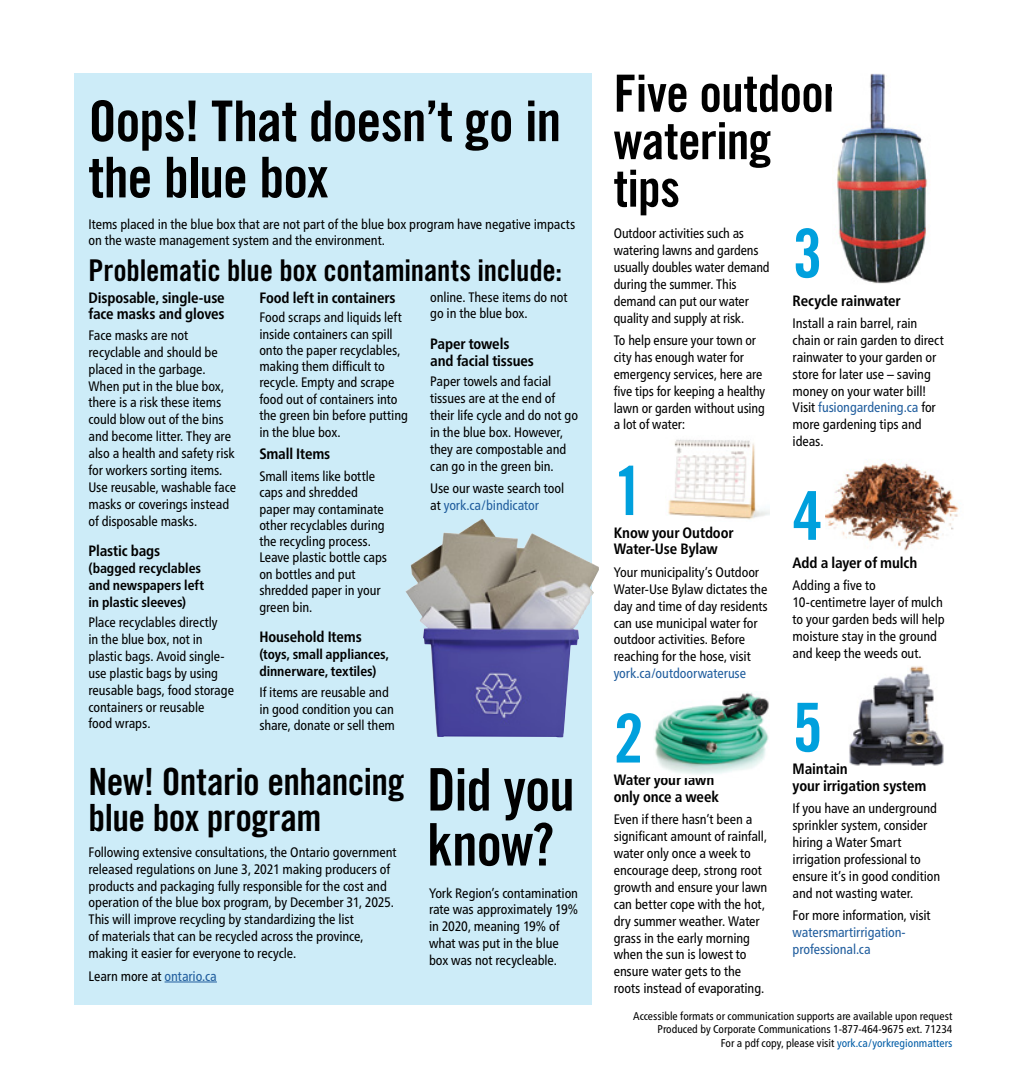
<style>
.page{position:relative;width:1024px;height:1080px;background:#fff}
.page>*{position:absolute;margin:0;border:0;box-sizing:border-box;transform-origin:0 0}
.t1{font:67.5px "Trade Gothic LT Pro Bd Cn 20";color:#00a0dd}
.t2{font:58.75px/55px "Trade Gothic LT Pro Bd Cn 20";letter-spacing:-.02em;color:#000}
.t3{font:56.25px/56.2px "Trade Gothic LT Pro Bd Cn 20";letter-spacing:-.02em;color:#000}
.t4{font:51.25px/47.5px "Trade Gothic LT Pro Bd Cn 20";letter-spacing:-.015em;color:#000}
.t5{font:37.5px/36.2px "Trade Gothic LT Pro Bd Cn 20";letter-spacing:-.015em;color:#000}
.t6{font:30px "Trade Gothic LT Pro Bd Cn 20";letter-spacing:-.01em;color:#000}
.t7{font:700 condensed 15px/16.9px "Frutiger Neue LT Pro";letter-spacing:-.01em;color:#000}
.t8{font:condensed 13.75px/16.9px "Frutiger Neue LT Pro";letter-spacing:-.01em;color:#000}
.t9{font:700 condensed 13.75px/16.9px "Frutiger Neue LT Pro";letter-spacing:-.005em;color:#000}
.t10{font:condensed 13.75px/16.9px "Frutiger Neue LT Pro";letter-spacing:-.01em;color:#215e9e}
.t11{font:condensed 11.25px/13.5px "Frutiger Neue LT Pro";color:#000;text-align:right}
.s1{color:#215e9e}
.s2{color:#000}
.s3{color:#005ca6}
</style>
<div class="page">
<div style="left:74px;top:73px;width:518px;height:932px;background:#cdecf8"></div>
<img style="left:405px;top:519px;width:194px;height:218px">
<hr style="left:165px;top:982px;width:52px;height:1px;background:#215e9e">
<img style="left:668px;top:439px;width:102px;height:81px">
<img style="left:654px;top:692px;width:115px;height:82px">
<img style="left:837px;top:73px;width:91px;height:211px">
<img style="left:825px;top:462px;width:134px;height:89px">
<img style="left:849px;top:666px;width:95px;height:100px">
<h1 class="t3" style="left:89px;top:93px;width:474px">Oops! That doesn’t go in the blue box</h1>
<p class="t8" style="left:89px;top:215px;width:488px">Items placed in the blue box that are not part of the blue box program have negative impacts on the waste management system and the environment.</p>
<p class="t6" style="left:89px;top:252px;width:475px">Problematic blue box contaminants include:</p>
<h2 class="t7" style="left:89px;top:289px;width:138px">Disposable, single-use face masks and gloves</h2>
<p class="t8" style="left:89px;top:327px;width:149px">Face masks are not recyclable and should be placed in the garbage.<br>When put in the blue box, there is a risk these items could blow out of the bins and become litter. They are also a health and safety risk for workers sorting items.<br>Use reusable, washable face masks or coverings instead of disposable masks.</p>
<h2 class="t7" style="left:89px;top:542px;width:73px">Plastic bags</h2>
<h2 class="t9" style="left:89px;top:560px;width:117px">(bagged recyclables and newspapers left in plastic sleeves)</h2>
<p class="t8" style="left:89px;top:614px;width:147px">Place recyclables directly<br>in the blue box, not in plastic bags. Avoid single&shy;use plastic bags by using reusable bags, food storage containers or reusable<br>food wraps.</p>
<h2 class="t7" style="left:259px;top:289px;width:138px">Food left in containers</h2>
<p class="t8" style="left:259px;top:309px;width:150px;line-height:16.4px">Food scraps and liquids left inside containers can spill onto the paper recyclables, making them difficult to recycle. Empty and scrape food out of containers into the green bin before putting in the blue box.</p>
<p class="t7" style="left:259px;top:446px;width:72px">Small Items</p>
<p class="t8" style="left:259px;top:468px;width:129px;line-height:16.4px">Small items like bottle caps and shredded paper may contaminate other recyclables during the recycling process.<br>Leave plastic bottle caps on bottles and put shredded paper in your green bin.</p>
<h2 class="t7" style="left:259px;top:629px;width:104px">Household Items</h2>
<h2 class="t9" style="left:259px;top:646px;width:131px">(toys, small appliances, dinnerware, textiles)</h2>
<p class="t8" style="left:259px;top:683px;width:137px">If items are reusable and in good condition you can share, donate or sell them</p>
<p class="t8" style="left:430px;top:288px;width:139px">online. These items do not go in the blue box.</p>
<h2 class="t7" style="left:430px;top:335px;width:105px">Paper towels and facial tissues</h2>
<p class="t8" style="left:430px;top:373px;width:149px">Paper towels and facial tissues are at the end of their life cycle and do not go in the blue box. However, they are compostable and can go in the green bin.</p>
<p class="t8" style="left:430px;top:480px;width:135px">Use our waste search tool at <span class="s1">york.ca/bindicator</span></p>
<h1 class="t5" style="left:88px;top:763px;width:317px">New! Ontario enhancing blue box program</h1>
<p class="t8" style="left:89px;top:844px;width:309px">Following extensive consultations, the Ontario government released regulations on June 3, 2021 making producers of products and packaging fully responsible for the cost and operation of the blue box program, by December 31, 2025.<br>This will improve recycling by standardizing the list<br>of materials that can be recycled across the province, making it easier for everyone to recycle.</p>
<p class="t8" style="left:89px;top:967px;width:130px">Learn more at <span class="s1">ontario.ca</span></p>
<h1 class="t2" style="left:427px;top:762px;width:149px">Did you know?</h1>
<p class="t8" style="left:429px;top:884px;width:151px">York Region’s contamination rate was approximately 19% in 2020, meaning 19% of what was put in the blue box was not recycleable.</p>
<h1 class="t4" style="left:614px;top:69px;width:228px">Five outdoor watering</h1>
<h1 class="t4" style="left:614px;top:164px;width:68px">tips</h1>
<p class="t8" style="left:614px;top:225px;width:157px">Outdoor activities such as watering lawns and gardens usually doubles water demand during the summer. This demand can put our water quality and supply at risk.</p>
<p class="t8" style="left:614px;top:332px;width:153px">To help ensure your town or city has enough water for emergency services, here are five tips for keeping a healthy lawn or garden without using a lot of water:</p>
<h2 class="t1" style="left:614px;top:450px;width:31px">1</h2>
<h2 class="t7" style="left:614px;top:524px;width:121px">Know your Outdoor<br>Water-Use Bylaw</h2>
<p class="t8" style="left:614px;top:564px;width:156px">Your municipality’s Outdoor<br>Water-Use Bylaw dictates the day and time of day residents can use municipal water for outdoor activities. Before reaching for the hose, visit <span class="s1">york.ca/outdoorwateruse</span></p>
<h2 class="t1" style="left:614px;top:697px;width:31px">2</h2>
<h2 class="t7" style="left:614px;top:771px;width:107px">Water your lawn only once a week</h2>
<p class="t8" style="left:614px;top:811px;width:155px">Even if there hasn’t been a significant amount of rainfall, water only once a week to encourage deep, strong root growth and ensure your lawn can better cope with the hot, dry summer weather. Water grass in the early morning when the sun is lowest to ensure water gets to the roots instead of evaporating.</p>
<h2 class="t1" style="left:792px;top:212px;width:31px">3</h2>
<h2 class="t7" style="left:792px;top:292px;width:110px">Recycle rainwater</h2>
<p class="t8" style="left:792px;top:315px;width:153px">Install a rain barrel, rain chain or rain garden to direct rainwater to your garden or store for later use – saving money on your water bill!<br>Visit <span class="s1">fusiongardening.ca</span> for more gardening tips and ideas.</p>
<p class="t1" style="left:792px;top:475px;width:31px">4</p>
<h2 class="t7" style="left:792px;top:554px;width:126px">Add a layer of mulch</h2>
<p class="t8" style="left:792px;top:577px;width:153px">Adding a five to<br>10-centimetre layer of mulch to your garden beds will help moisture stay in the ground and keep the weeds out.</p>
<h2 class="t1" style="left:792px;top:686px;width:31px">5</h2>
<h2 class="t7" style="left:792px;top:760px;width:135px">Maintain<br>your irrigation system</h2>
<p class="t8" style="left:792px;top:800px;width:149px">If you have an underground sprinkler system, consider hiring a Water Smart irrigation professional to ensure it’s in good condition and not wasting water.</p>
<p class="t10" style="left:792px;top:907px;width:140px"><span class="s2">For more information, visit </span>watersmartirrigation&shy;professional.ca</p>
<p class="t11" style="left:633px;top:1009px;width:321px">Accessible formats or communication supports are available upon request<br>Produced by Corporate Communications 1-877-464-9675 ext. 71234<br>For a pdf copy, please visit <span class="s3">york.ca/yorkregionmatters</span></p>
</div>
